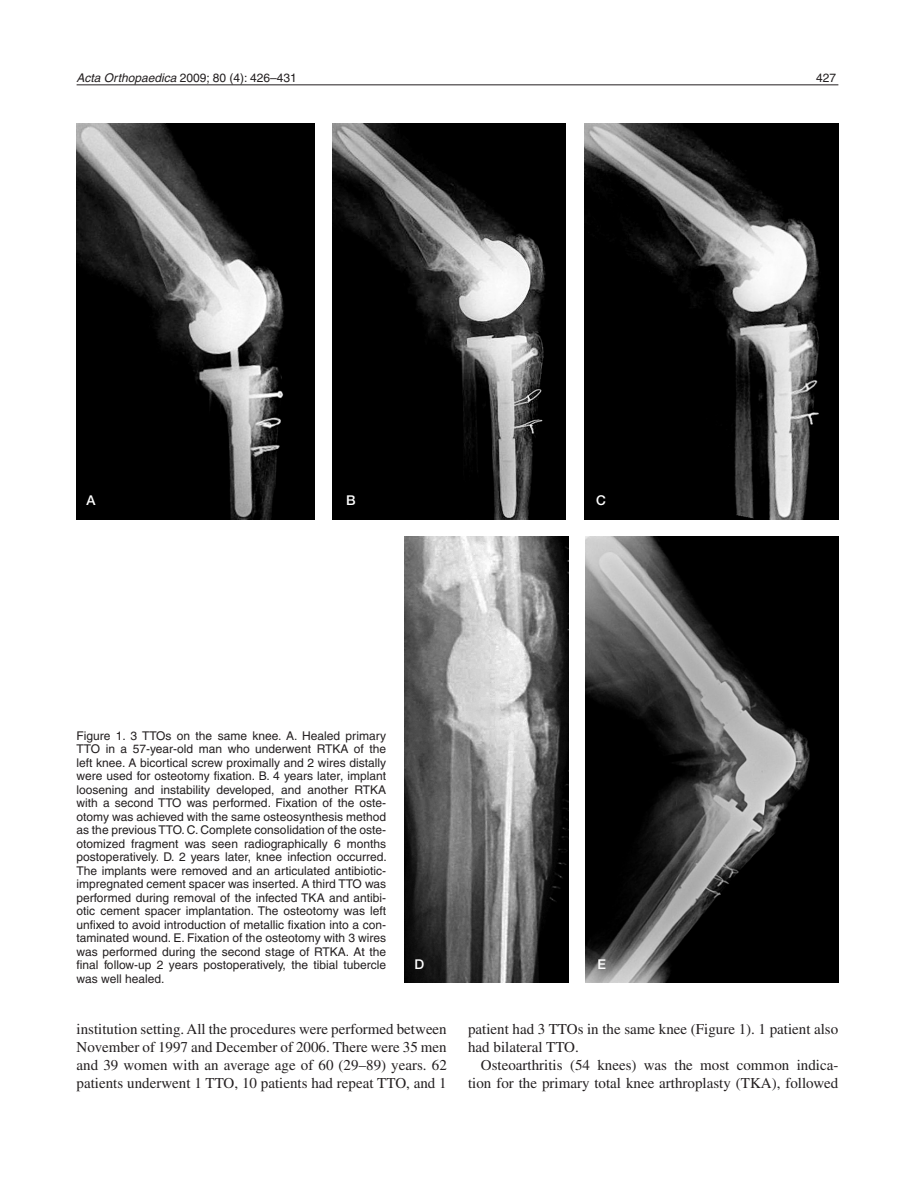
<style>
.page{position:relative;width:915px;height:1191px;background:#fff}
.page>*{position:absolute;margin:0;border:0;box-sizing:border-box;transform-origin:0 0}
._4-Brödstart{font:15px/18px "Times";color:#231f20;text-align:justify}
._5-Brödtext{font:15px/18px "Times";color:#231f20;text-align:right}
._9-Tabellhuvud{font:500 13.5px "Helvetica Neue";color:#fff}
._6-Figurtext{font:12px/13.5px "Helvetica";color:#231f20;text-align:justify}
.s1{font-style:italic}
</style>
<div class="page">
<hr style="left:77px;top:85px;width:761px;height:1px;background:#231f20">
<img style="left:77px;top:124px;width:237px;height:395px">
<img style="left:332px;top:124px;width:233px;height:395px">
<img style="left:584px;top:124px;width:254px;height:395px">
<img style="left:404px;top:536px;width:164px;height:447px">
<img style="left:585px;top:536px;width:253px;height:447px">
<p class="_6-Figurtext" style="left:77px;top:71px;width:222px"><span class="s1">Acta Orthopaedica</span> 2009; 80 (4): 426–431</p>
<p class="_6-Figurtext" style="left:816px;top:71px;width:22px">427</p>
<p class="_9-Tabellhuvud" style="left:87px;top:492px;width:11px">A</p>
<p class="_9-Tabellhuvud" style="left:346px;top:492px;width:11px">B</p>
<p class="_9-Tabellhuvud" style="left:596px;top:492px;width:11px">C</p>
<p class="_6-Figurtext" style="left:77px;top:729px;width:312px">Figure 1. 3 TTOs on the same knee. A. Healed primary TTO in a 57-year-old man who underwent RTKA of the left knee. A bicortical screw proximally and 2 wires distally were used for osteotomy fixation. B. 4 years later, implant loosening and instability developed, and another RTKA with a second TTO was performed. Fixation of the oste&shy;otomy was achieved with the same osteosynthesis method as the previous TTO. C. Complete consolidation of the oste&shy;otomized fragment was seen radiographically 6 months postoperatively. D. 2 years later, knee infection occurred.<br>The implants were removed and an articulated antibiotic&shy;impregnated cement spacer was inserted. A third TTO was performed during removal of the infected TKA and antibi&shy;otic cement spacer implantation. The osteotomy was left unfixed to avoid introduction of metallic fixation into a con&shy;taminated wound. E. Fixation of the osteotomy with 3 wires was performed during the second stage of RTKA. At the final follow-up 2 years postoperatively, the tibial tubercle was well healed.</p>
<p class="_9-Tabellhuvud" style="left:414px;top:955px;width:11px">D</p>
<p class="_9-Tabellhuvud" style="left:597px;top:955px;width:10px">E</p>
<p class="_4-Brödstart" style="left:77px;top:1019px;width:371px">institution setting. All the procedures were performed between November of 1997 and December of 2006. There were 35 men and 39 women with an average age of 60 (29–89) years. 62 patients underwent 1 TTO, 10 patients had repeat TTO, and 1</p>
<p class="_4-Brödstart" style="left:468px;top:1019px;width:371px">patient had 3 TTOs in the same knee (Figure 1). 1 patient also had bilateral TTO.</p>
<p class="_5-Brödtext" style="left:468px;top:1055px;width:371px">Osteoarthritis (54 knees) was the most common indica&shy;tion for the primary total knee arthroplasty (TKA), followed</p>
</div>
